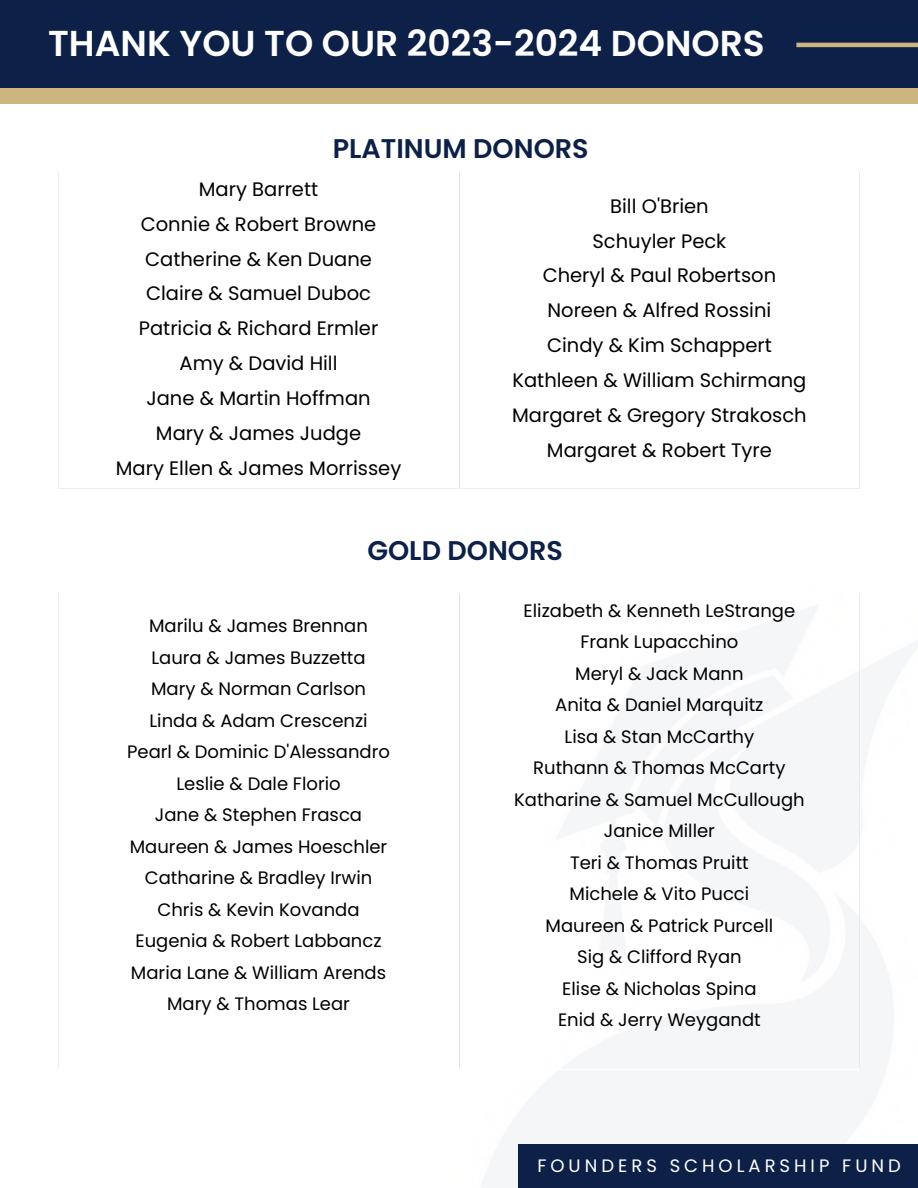
<style>
.page{position:relative;width:918px;height:1188px;background:#fff}
.page>*{position:absolute;margin:0;border:0;box-sizing:border-box;transform-origin:0 0}
.t1{font:600 36px "Poppins";color:#fff}
.t2{font:600 27px "Poppins";color:#0d2048}
.t3{font:19.5px "Poppins";color:#000}
.t4{font:18px "Poppins";color:#000}
.t5{font:18px "Poppins";letter-spacing:.22em;color:#fff}
</style>
<div class="page">
<div style="left:0;top:88px;width:918px;height:15px;background:#ccb57f"></div>
<div style="left:0;top:0;width:918px;height:88px;background:#0d2048"></div>
<div style="left:518px;top:1144px;width:400px;height:44px;background:#0d2048"></div>
<hr style="left:796px;top:43px;width:122px;height:4px;background:#ccb57f">
<h1 class="t1" style="left:48px;top:18px;width:718px">THANK YOU TO OUR 2023-2024 DONORS</h1>
<p class="t2" style="left:333px;top:130px;width:257px">PLATINUM DONORS</p>
<p class="t3" style="left:199px;top:175px;width:121px">Mary Barrett</p>
<p class="t3" style="left:141px;top:210px;width:237px">Connie &amp; Robert Browne</p>
<p class="t3" style="left:145px;top:245px;width:228px">Catherine &amp; Ken Duane</p>
<p class="t3" style="left:146px;top:280px;width:227px">Claire &amp; Samuel Duboc</p>
<p class="t3" style="left:139px;top:315px;width:241px">Patricia &amp; Richard Ermler</p>
<p class="t3" style="left:180px;top:350px;width:159px">Amy &amp; David Hill</p>
<p class="t3" style="left:146px;top:385px;width:226px">Jane &amp; Martin Hoffman</p>
<p class="t3" style="left:156px;top:419px;width:207px">Mary &amp; James Judge</p>
<p class="t3" style="left:116px;top:454px;width:287px">Mary Ellen &amp; James Morrissey</p>
<p class="t3" style="left:610px;top:192px;width:100px">Bill O'Brien</p>
<p class="t3" style="left:593px;top:227px;width:135px">Schuyler Peck</p>
<p class="t3" style="left:543px;top:262px;width:235px">Cheryl &amp; Paul Robertson</p>
<p class="t3" style="left:548px;top:297px;width:225px">Noreen &amp; Alfred Rossini</p>
<p class="t3" style="left:547px;top:332px;width:226px">Cindy &amp; Kim Schappert</p>
<p class="t3" style="left:512px;top:367px;width:296px">Kathleen &amp; William Schirmang</p>
<p class="t3" style="left:512px;top:401px;width:296px">Margaret &amp; Gregory Strakosch</p>
<h2 class="t3" style="left:547px;top:436px;width:226px">Margaret &amp; Robert Tyre</h2>
<p class="t2" style="left:367px;top:531px;width:197px">GOLD DONORS</p>
<p class="t4" style="left:149px;top:614px;width:220px">Marilu &amp; James Brennan</p>
<p class="t4" style="left:151px;top:645px;width:216px">Laura &amp; James Buzzetta</p>
<p class="t4" style="left:151px;top:677px;width:216px">Mary &amp; Norman Carlson</p>
<p class="t4" style="left:149px;top:708px;width:220px">Linda &amp; Adam Crescenzi</p>
<p class="t4" style="left:127px;top:740px;width:264px">Pearl &amp; Dominic D'Alessandro</p>
<p class="t4" style="left:176px;top:771px;width:166px">Leslie &amp; Dale Florio</p>
<p class="t4" style="left:155px;top:803px;width:209px">Jane &amp; Stephen Frasca</p>
<p class="t4" style="left:130px;top:834px;width:259px">Maureen &amp; James Hoeschler</p>
<p class="t4" style="left:145px;top:866px;width:229px">Catharine &amp; Bradley Irwin</p>
<p class="t4" style="left:158px;top:897px;width:204px">Chris &amp; Kevin Kovanda</p>
<p class="t4" style="left:136px;top:929px;width:248px">Eugenia &amp; Robert Labbancz</p>
<p class="t4" style="left:131px;top:960px;width:257px">Maria Lane &amp; William Arends</p>
<p class="t4" style="left:167px;top:992px;width:184px">Mary &amp; Thomas Lear</p>
<p class="t4" style="left:524px;top:598px;width:273px">Elizabeth &amp; Kenneth LeStrange</p>
<p class="t4" style="left:580px;top:629px;width:160px">Frank Lupacchino</p>
<p class="t4" style="left:575px;top:661px;width:170px">Meryl &amp; Jack Mann</p>
<p class="t4" style="left:555px;top:692px;width:210px">Anita &amp; Daniel Marquitz</p>
<p class="t4" style="left:565px;top:724px;width:191px">Lisa &amp; Stan McCarthy</p>
<p class="t4" style="left:533px;top:755px;width:254px">Ruthann &amp; Thomas McCarty</p>
<p class="t4" style="left:514px;top:787px;width:292px">Katharine &amp; Samuel McCullough</p>
<p class="t4" style="left:604px;top:818px;width:113px">Janice Miller</p>
<p class="t4" style="left:570px;top:850px;width:180px">Teri &amp; Thomas Pruitt</p>
<p class="t4" style="left:570px;top:881px;width:181px">Michele &amp; Vito Pucci</p>
<p class="t4" style="left:546px;top:913px;width:229px">Maureen &amp; Patrick Purcell</p>
<p class="t4" style="left:577px;top:944px;width:166px">Sig &amp; Clifford Ryan</p>
<p class="t4" style="left:562px;top:976px;width:196px">Elise &amp; Nicholas Spina</p>
<p class="t4" style="left:558px;top:1007px;width:204px">Enid &amp; Jerry Weygandt</p>
<h2 class="t5" style="left:537px;top:1153px;width:365px">FOUNDERS SCHOLARSHIP FUND</h2>
</div>
